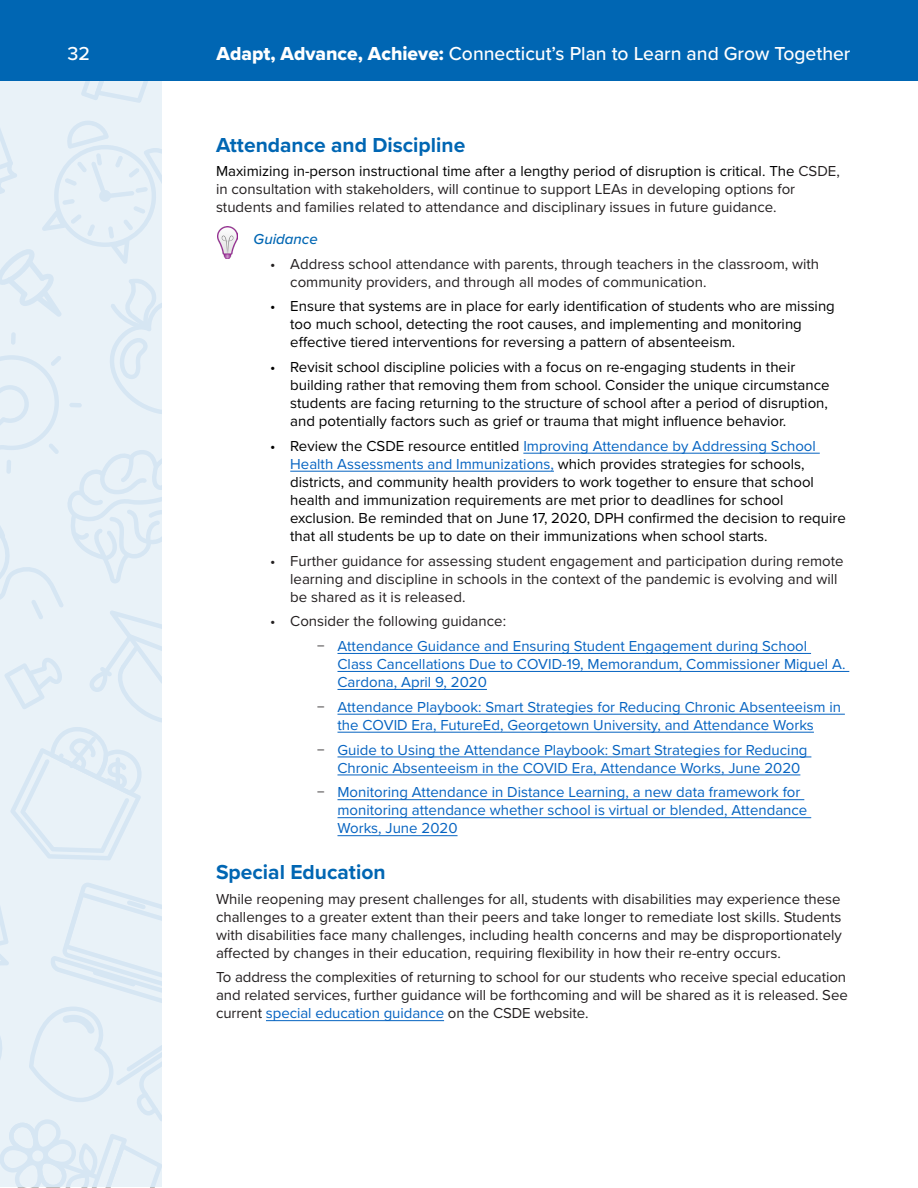
<style>
.page{position:relative;width:918px;height:1188px;background:#fff}
.page>*{position:absolute;margin:0;border:0;box-sizing:border-box;transform-origin:0 0}
.t1{font:700 21px "Proxima Nova";color:#0066b3}
.t2{font:500 19.5px "Proxima Nova";color:#fff}
.proxima_body{font:15px/18px "Proxima Nova";color:#231f20}
.t3{font:15px/18px "Proxima Nova";color:#000}
.t4{font:15px/18px "Proxima Nova";color:#0563c1}
.Requirements___Guida{font:italic 500 15px "Proxima Nova";color:#0066b3}
.s1{font-family:"Proxima Nova Extrabld";font-weight:400}
.s2{color:#000}
.s3{color:#0563c1}
.s4{color:#231f20}
</style>
<div class="page">
<svg style="left:1px;top:81px;width:161px;height:1106px;background:#e6f0f7"></svg>
<div style="left:0;top:0;width:918px;height:81px;background:#0066b3"></div>
<hr style="left:523px;top:453px;width:297px;height:1px;background:#0563c1">
<hr style="left:290px;top:471px;width:264px;height:1px;background:#0563c1">
<hr style="left:338px;top:653px;width:473px;height:1px;background:#0563c1">
<hr style="left:338px;top:671px;width:511px;height:1px;background:#0563c1">
<hr style="left:338px;top:689px;width:149px;height:1px;background:#0563c1">
<hr style="left:338px;top:714px;width:507px;height:1px;background:#0563c1">
<hr style="left:338px;top:732px;width:476px;height:1px;background:#0563c1">
<hr style="left:338px;top:757px;width:473px;height:1px;background:#0563c1">
<hr style="left:338px;top:775px;width:462px;height:1px;background:#0563c1">
<hr style="left:338px;top:799px;width:466px;height:1px;background:#0563c1">
<hr style="left:338px;top:817px;width:473px;height:1px;background:#0563c1">
<hr style="left:338px;top:835px;width:120px;height:1px;background:#0563c1">
<hr style="left:266px;top:1020px;width:178px;height:1px;background:#0563c1">
<img style="left:217px;top:226px;width:20px;height:32px">
<h2 class="t2" style="left:68px;top:39px;width:24px">32</h2>
<h2 class="t2" style="left:217px;top:39px;width:635px"><span class="s1">Adapt, Advance, Achieve:</span> Connecticut’s Plan to Learn and Grow Together</h2>
<h2 class="t1" style="left:216px;top:129px;width:251px">Attendance and Discipline</h2>
<p class="proxima_body" style="left:216px;top:162px;width:625px"><span class="s2">Maximizing in-person instructional time after a lengthy period of disruption is critical. The</span> CSDE, in consultation with stakeholders, will continue to support LEAs in developing options for students and families related to attendance and disciplinary issues in future guidance.</p>
<p class="Requirements___Guida" style="left:254px;top:228px;width:66px">Guidance</p>
<p class="proxima_body" style="left:290px;top:254px;width:530px;text-indent:-20px">• Address school attendance with parents, through teachers in the classroom, with community providers, and through all modes of communication.</p>
<p class="t3" style="left:290px;top:297px;width:546px;text-indent:-20px">• Ensure that systems are in place for early identification of students who are missing too much school, detecting the root causes, and implementing and monitoring effective tiered interventions for reversing a pattern of absenteeism.</p>
<p class="t3" style="left:290px;top:357px;width:541px;text-indent:-20px">• Revisit school discipline policies with a focus on re-engaging students in their building rather that removing them from school. Consider the unique circumstance students are facing returning to the structure of school after a period of disruption, and potentially factors such as grief or trauma that might influence behavior.</p>
<p class="t3" style="left:290px;top:436px;width:557px;text-indent:-20px">• Review the CSDE resource entitled <span class="s3">Improving Attendance by Addressing School Health Assessments and Immunizations,</span> which provides strategies for schools, districts, and community health providers to work together to ensure that school health and immunization requirements are met prior to deadlines for school exclusion. Be reminded that on June 17, 2020, DPH confirmed the decision to require that all students be up to date on their immunizations when school starts.</p>
<p class="proxima_body" style="left:290px;top:551px;width:555px;text-indent:-20px">• Further guidance for assessing student engagement and participation during remote learning and discipline in schools in the context of the pandemic is evolving and will be shared as it is released.</p>
<p class="proxima_body" style="left:270px;top:612px;width:238px">• Consider the following guidance:</p>
<p class="t4" style="left:338px;top:636px;width:509px;text-indent:-20px"><span class="s4">−</span> Attendance Guidance and Ensuring Student Engagement during School<br>Class Cancellations Due to COVID-19, Memorandum, Commissioner Miguel A.<br>Cardona, April 9, 2020</p>
<p class="t4" style="left:317px;top:697px;width:525px;text-align:center"><span class="s4">−</span> Attendance Playbook: Smart Strategies for Reducing Chronic Absenteeism in the COVID Era, FutureEd, Georgetown University, and Attendance Works</p>
<p class="t4" style="left:338px;top:740px;width:472px;text-indent:-20px"><span class="s4">−</span> Guide to Using the Attendance Playbook: Smart Strategies for Reducing<br>Chronic Absenteeism in the COVID Era, Attendance Works, June 2020</p>
<p class="t4" style="left:338px;top:783px;width:471px;text-indent:-20px"><span class="s4">−</span> Monitoring Attendance in Distance Learning, a new data framework for monitoring attendance whether school is virtual or blended, Attendance<br>Works, June 2020</p>
<h2 class="t1" style="left:216px;top:856px;width:171px">Special Education</h2>
<p class="proxima_body" style="left:216px;top:889px;width:627px;text-align:justify">While reopening may present challenges for all, students with disabilities may experience these challenges to a greater extent than their peers and take longer to remediate lost skills. Students with disabilities face many challenges, including health concerns and may be disproportionately affected by changes in their education, requiring flexibility in how their re-entry occurs.</p>
<p class="proxima_body" style="left:216px;top:968px;width:633px;text-align:justify">To address the complexities of returning to school for our students who receive special education and related services, further guidance will be forthcoming and will be shared as it is released. See current <span class="s3">special education guidance</span> on the CSDE website.</p>
</div>
